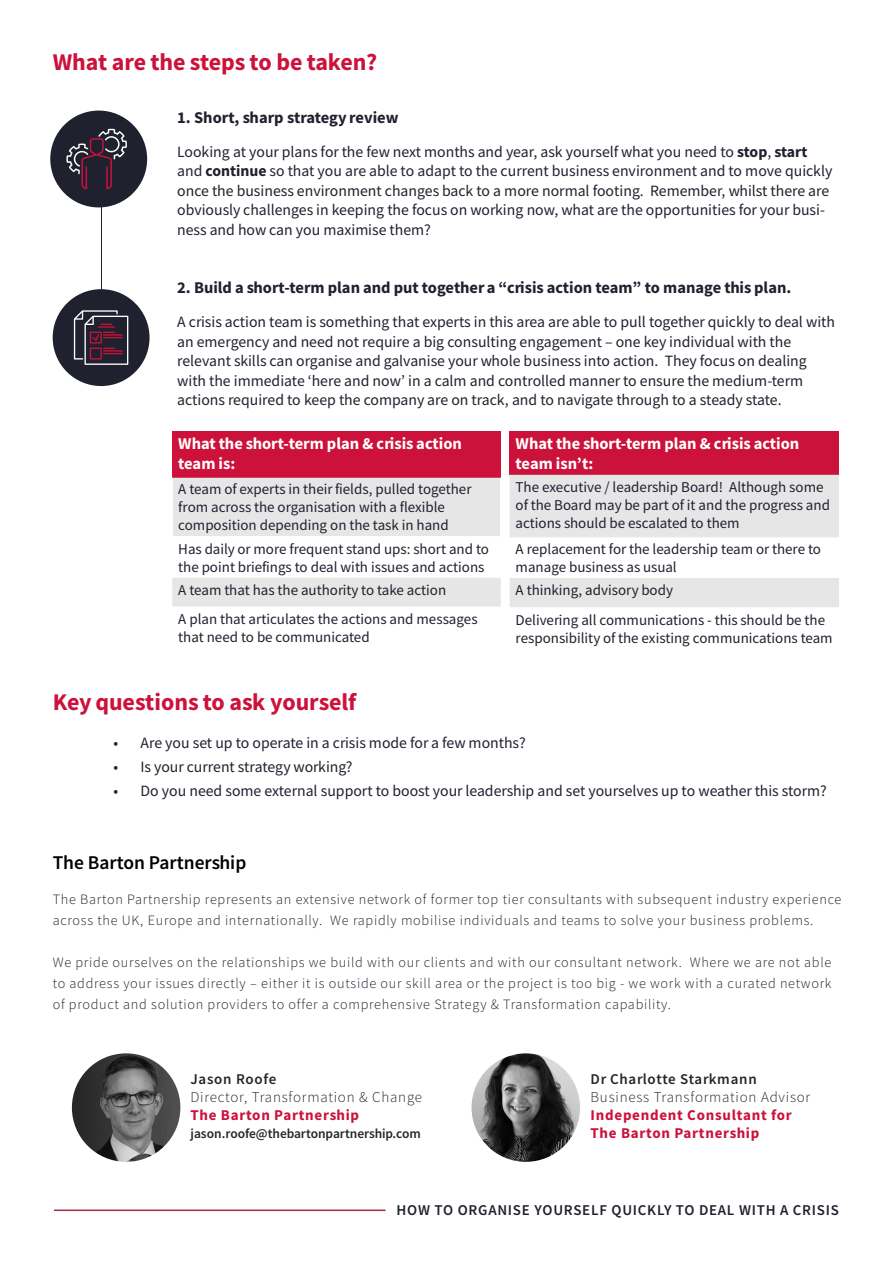
<style>
.page{position:relative;width:893px;height:1263px;background:#fff}
.page>*{position:absolute;margin:0;border:0;box-sizing:border-box;transform-origin:0 0}
.t1{font:24px "Source Sans Variable";letter-spacing:.045em;color:#cc123b}
.t2{font:19.5px "Source Sans Variable";letter-spacing:.03em;color:#000}
.t3{font:16.5px "Source Sans Variable";letter-spacing:.04em;color:#1f212e}
.t4{font:16.5px/19.5px "Source Sans Variable";letter-spacing:.05em;color:#fff}
.t5{font:15.75px/19.5px "Source Sans Variable";letter-spacing:.02em;color:#1f212e}
.t6{font:15px/18px "Source Sans Variable";letter-spacing:.02em;color:#1f212e}
.t7{font:15px/18px "Source Sans Variable";letter-spacing:.055em;color:#262625}
.t8{font:15px/18px "Source Sans Variable";letter-spacing:.09em;color:#cc123b}
.t9{font:15px "Source Sans Variable";letter-spacing:.08em;color:#1f212e}
.t10{font:14.25px/21px "Source Sans Variable";letter-spacing:.055em;color:#1f212e}
.t11{font:13.5px "Source Sans Variable";letter-spacing:.03em;color:#262625}
</style>
<div class="page">
<img style="left:72px;top:1053px;width:108px;height:109px;border-radius:54px">
<img style="left:472px;top:1053px;width:108px;height:109px;border-radius:54px">
<div style="left:53px;top:289px;width:97px;height:97px;background:#1f212e;border-radius:50%"></div>
<div style="left:50px;top:111px;width:97px;height:96px;background:#1f212e;border-radius:50%"></div>
<hr style="left:101px;top:141px;width:1px;height:240px;background:#1f212e">
<svg style="left:66px;top:129px;width:61px;height:60px"></svg>
<svg style="left:74px;top:310px;width:54px;height:55px"></svg>
<hr style="left:54px;top:1209px;width:332px;height:2px;background:#a82940">
<div style="left:172px;top:431px;width:329px;height:47px;background:#cc123b"></div>
<svg style="left:172px;top:478px;width:329px;height:129px"></svg>
<hr style="left:171px;top:478px;width:2px;height:58px;background:#fff">
<hr style="left:500px;top:478px;width:2px;height:58px;background:#fff">
<div style="left:510px;top:431px;width:329px;height:44px;background:#cc123b"></div>
<div style="left:510px;top:475px;width:329px;height:61px;background:#e6e6e6"></div>
<div style="left:510px;top:578px;width:329px;height:29px;background:#e6e6e6"></div>
<hr style="left:510px;top:536px;width:329px;height:1px;background:#e6e6e6">
<h1 class="t1" style="left:53px;top:47px;width:324px">What are the steps to be taken?</h1>
<p class="t3" style="left:177px;top:107px;width:221px">1. Short, sharp strategy review</p>
<p class="t5" style="left:177px;top:142px;width:656px">Looking at your plans for the few next months and year, ask yourself what you need to stop, start and continue so that you are able to adapt to the current business environment and to move quickly once the business environment changes back to a more normal footing. Remember, whilst there are obviously challenges in keeping the focus on working now, what are the opportunities for your busi&shy;ness and how can you maximise them?</p>
<p class="t3" style="left:177px;top:278px;width:614px">2. Build a short-term plan and put together a “ crisis action team” to manage this plan.</p>
<p class="t5" style="left:177px;top:312px;width:659px">A crisis action team is something that experts in this area are able to pull together quickly to deal with an emergency and need not require a big consulting engagement – one key individual with the relevant skills can organise and galvanise your whole business into action. They focus on dealing with the immediate ‘here and now’ in a calm and controlled manner to ensure the medium-term actions required to keep the company are on track, and to navigate through to a steady state.</p>
<p class="t4" style="left:178px;top:434px;width:284px">What the short-term plan &amp; crisis action team is:</p>
<p class="t6" style="left:178px;top:480px;width:294px">A team of experts in their fields, pulled together from across the organisation with a flexible composition depending on the task in hand</p>
<p class="t6" style="left:178px;top:540px;width:312px">Has daily or more frequent stand ups: short and to the point briefings to deal with issues and actions</p>
<p class="t6" style="left:178px;top:575px;width:301px;line-height:29.1px">A team that has the authority to take action<br>A plan that articulates the actions and messages</p>
<p class="t6" style="left:178px;top:628px;width:193px">that need to be communicated</p>
<h1 class="t1" style="left:53px;top:687px;width:303px">Key questions to ask yourself</h1>
<p class="t4" style="left:516px;top:434px;width:284px">What the short-term plan &amp; crisis action team isn’t:</p>
<p class="t6" style="left:516px;top:478px;width:316px">The executive / leadership Board! Although some of the Board may be part of it and the progress and actions should be escalated to them</p>
<p class="t6" style="left:516px;top:540px;width:307px">A replacement for the leadership team or there to manage business as usual</p>
<p class="t6" style="left:516px;top:575px;width:311px;line-height:29.5px">A thinking, advisory body<br>Delivering all communications - this should be the</p>
<p class="t6" style="left:516px;top:629px;width:318px">responsibility of the existing communications team</p>
<p class="t5" style="left:113px;top:733px;width:413px">• Are you set up to operate in a crisis mode for a few months?</p>
<p class="t5" style="left:113px;top:757px;width:240px">• Is your current strategy working?</p>
<p class="t5" style="left:113px;top:781px;width:714px">• Do you need some external support to boost your leadership and set yourselves up to weather this storm?</p>
<p class="t2" style="left:53px;top:851px;width:195px">The Barton Partnership</p>
<p class="t10" style="left:53px;top:888px;width:790px">The Barton Partnership represents an extensive network of former top tier consultants with subsequent industry experience across the UK, Europe and internationally. We rapidly mobilise individuals and teams to solve your business problems.</p>
<p class="t10" style="left:53px;top:951px;width:780px;text-align:justify">We pride ourselves on the relationships we build with our clients and with our consultant network. Where we are not able to address your issues directly – either it is outside our skill area or the project is too big - we work with a curated network of product and solution providers to offer a comprehensive Strategy &amp; Transformation capability.</p>
<p class="t7" style="left:190px;top:1070px;width:233px">Jason Roofe<br>Director, Transformation &amp; Change</p>
<p class="t8" style="left:190px;top:1106px;width:170px">The Barton Partnership</p>
<p class="t11" style="left:190px;top:1125px;width:231px">jason.roofe@thebartonpartnership.com</p>
<p class="t7" style="left:591px;top:1070px;width:221px">Dr Charlotte Starkmann<br>Business Transformation Advisor</p>
<p class="t8" style="left:591px;top:1106px;width:201px">Independent Consultant for<br>The Barton Partnership</p>
<p class="t9" style="left:397px;top:1201px;width:443px">HOW TO ORGANISE YOURSELF QUICKLY TO DEAL WITH A CRISIS</p>
</div>
